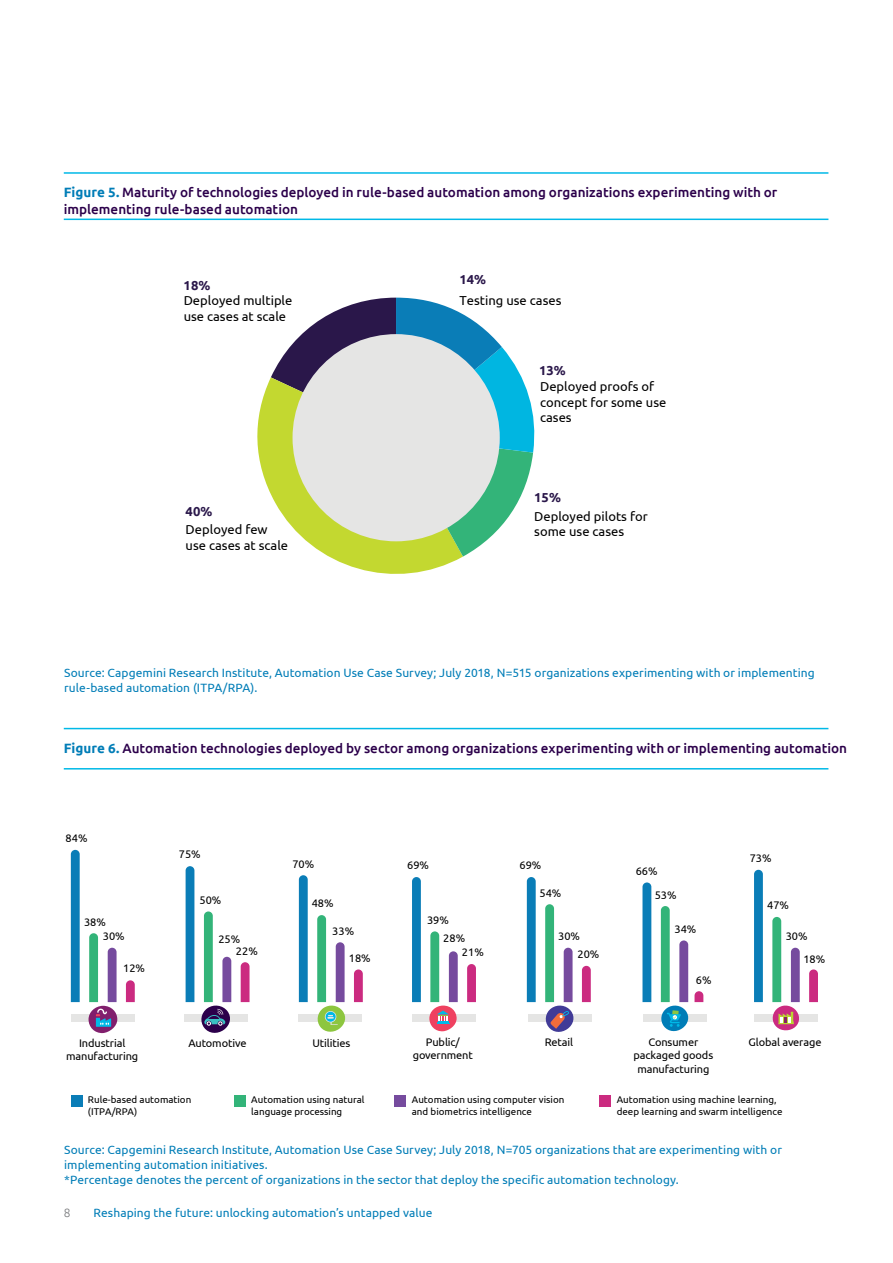
<style>
.page{position:relative;width:893px;height:1263px;background:#fff}
.page>*{position:absolute;margin:0;border:0;box-sizing:border-box;transform-origin:0 0}
.t1{font:500 13.5px/16.5px "Ubuntu";color:#2c004b}
.t2{font:12.9px/15.6px "Ubuntu";color:#000}
.t3{font:700 12.9px "Ubuntu";color:#2a174a}
.t4{font:12px/15px "Ubuntu";letter-spacing:.005em;color:#007db7}
.t5{font:300 12px "Ubuntu";color:#77787b}
.t6{font:10.95px/13.2px "Ubuntu";letter-spacing:-.01em;color:#000}
.t7{font:9.75px/11.7px "Ubuntu";color:#000}
.s1{font-weight:700;color:#007db7}
</style>
<div class="page">
<div style="left:71px;top:1014px;width:64px;height:8px;background:#e5e5e4"></div>
<div style="left:89px;top:1006px;width:28px;height:27px;background:#811f6d;border-radius:50%"></div>
<svg style="left:96px;top:1009px;width:15px;height:18px"></svg>
<svg style="left:71px;top:850px;width:9px;height:152px"></svg>
<svg style="left:89px;top:933px;width:9px;height:69px"></svg>
<svg style="left:108px;top:948px;width:9px;height:54px"></svg>
<svg style="left:126px;top:980px;width:9px;height:22px"></svg>
<div style="left:184px;top:1014px;width:64px;height:8px;background:#e5e5e4"></div>
<svg style="left:186px;top:866px;width:46px;height:167px"></svg>
<svg style="left:241px;top:962px;width:9px;height:40px"></svg>
<div style="left:298px;top:1014px;width:64px;height:8px;background:#e5e5e4"></div>
<svg style="left:299px;top:875px;width:9px;height:127px"></svg>
<svg style="left:317px;top:915px;width:29px;height:117px"></svg>
<svg style="left:354px;top:969px;width:9px;height:33px"></svg>
<div style="left:412px;top:1014px;width:64px;height:8px;background:#e5e5e4"></div>
<div style="left:429px;top:1005px;width:28px;height:27px;background:#ef4160;border-radius:50%"></div>
<svg style="left:437px;top:1010px;width:12px;height:14px"></svg>
<svg style="left:412px;top:877px;width:9px;height:125px"></svg>
<svg style="left:430px;top:931px;width:9px;height:71px"></svg>
<svg style="left:449px;top:951px;width:9px;height:51px"></svg>
<svg style="left:467px;top:964px;width:9px;height:38px"></svg>
<div style="left:528px;top:1014px;width:64px;height:8px;background:#e5e5e4"></div>
<svg style="left:527px;top:877px;width:9px;height:125px"></svg>
<svg style="left:545px;top:904px;width:29px;height:128px"></svg>
<svg style="left:582px;top:966px;width:9px;height:36px"></svg>
<svg style="left:754px;top:870px;width:9px;height:132px"></svg>
<svg style="left:809px;top:969px;width:9px;height:33px"></svg>
<div style="left:754px;top:1014px;width:64px;height:8px;background:#e5e5e4"></div>
<svg style="left:772px;top:917px;width:28px;height:114px"></svg>
<div style="left:643px;top:1014px;width:64px;height:8px;background:#e5e5e4"></div>
<svg style="left:642px;top:882px;width:9px;height:120px"></svg>
<svg style="left:660px;top:906px;width:43px;height:126px"></svg>
<div style="left:71px;top:1095px;width:11px;height:11px;background:#0a7db7"></div>
<div style="left:234px;top:1095px;width:12px;height:11px;background:#33b479"></div>
<div style="left:395px;top:1095px;width:11px;height:11px;background:#764b9e"></div>
<div style="left:600px;top:1095px;width:11px;height:11px;background:#cb2b80"></div>
<svg style="left:257px;top:377px;width:206px;height:197px"></svg>
<svg style="left:271px;top:298px;width:264px;height:258px"></svg>
<div style="left:293px;top:334px;width:207px;height:207px;background:#e5e5e4;border-radius:50%"></div>
<hr style="left:64px;top:172px;width:764px;height:2px;background:#00b9e7">
<hr style="left:64px;top:219px;width:764px;height:1px;background:#00b9e7">
<hr style="left:64px;top:728px;width:764px;height:1px;background:#00b9e7">
<hr style="left:64px;top:768px;width:764px;height:1px;background:#00b9e7">
<p class="t1" style="left:64px;top:184px;width:715px"><span class="s1">Figure 5.</span> Maturity of technologies deployed in rule-based automation among organizations experimenting with or implementing rule-based automation</p>
<p class="t3" style="left:184px;top:277px;width:28px">18%</p>
<p class="t2" style="left:184px;top:292px;width:110px">Deployed multiple use cases at scale</p>
<p class="t3" style="left:460px;top:272px;width:28px">14%</p>
<p class="t2" style="left:460px;top:292px;width:103px">Testing use cases</p>
<p class="t3" style="left:539px;top:362px;width:28px">13%</p>
<p class="t2" style="left:540px;top:378px;width:128px">Deployed proofs of concept for some use cases</p>
<p class="t3" style="left:534px;top:489px;width:28px">15%</p>
<p class="t3" style="left:186px;top:504px;width:28px">40%</p>
<p class="t2" style="left:534px;top:508px;width:115px">Deployed pilots for</p>
<p class="t2" style="left:186px;top:521px;width:84px">Deployed few</p>
<p class="t2" style="left:534px;top:523px;width:91px">some use cases</p>
<p class="t2" style="left:186px;top:537px;width:104px">use cases at scale</p>
<p class="t4" style="left:64px;top:665px;width:752px">Source: Capgemini Research Institute, Automation Use Case Survey; July 2018, N=515 organizations experimenting with or implementing rule-based automation (ITPA/RPA).</p>
<p class="t1" style="left:64px;top:739px;width:785px"><span class="s1">Figure 6.</span> Automation technologies deployed by sector among organizations experimenting with or implementing automation</p>
<p class="t6" style="left:66px;top:831px;width:23px">84%</p>
<p class="t6" style="left:103px;top:914px;width:23px;line-height:14.5px;text-indent:-19px">38%<br>30%</p>
<p class="t6" style="left:123px;top:961px;width:23px">12%</p>
<p class="t6" style="left:66px;top:1036px;width:74px;text-align:center">Industrial manufacturing</p>
<p class="t6" style="left:179px;top:847px;width:23px">75%</p>
<p class="t6" style="left:200px;top:893px;width:23px">50%</p>
<p class="t6" style="left:236px;top:932px;width:23px;line-height:11.9px;text-indent:-18px">25%<br>22%</p>
<p class="t6" style="left:189px;top:1036px;width:59px">Automotive</p>
<p class="t6" style="left:292px;top:857px;width:23px">70%</p>
<p class="t6" style="left:312px;top:897px;width:23px">48%</p>
<p class="t6" style="left:332px;top:924px;width:23px">33%</p>
<p class="t6" style="left:349px;top:951px;width:23px">18%</p>
<p class="t6" style="left:312px;top:1036px;width:39px">Utilities</p>
<p class="t6" style="left:407px;top:858px;width:23px">69%</p>
<p class="t6" style="left:443px;top:910px;width:23px;line-height:18.1px;text-indent:-16px">39%<br>28%</p>
<p class="t6" style="left:462px;top:945px;width:23px">21%</p>
<p class="t6" style="left:413px;top:1035px;width:62px;text-align:center">Public/ government</p>
<p class="t6" style="left:519px;top:858px;width:23px">69%</p>
<p class="t6" style="left:539px;top:886px;width:23px">54%</p>
<p class="t6" style="left:578px;top:927px;width:23px;line-height:17.9px;text-indent:-19px">30%<br>20%</p>
<p class="t6" style="left:545px;top:1035px;width:30px">Retail</p>
<p class="t6" style="left:636px;top:864px;width:23px">66%</p>
<p class="t6" style="left:655px;top:888px;width:23px">53%</p>
<p class="t6" style="left:674px;top:922px;width:23px">34%</p>
<p class="t6" style="left:696px;top:973px;width:17px">6%</p>
<p class="t6" style="left:633px;top:1035px;width:81px;text-align:center">Consumer packaged goods manufacturing</p>
<p class="t6" style="left:750px;top:851px;width:23px">73%</p>
<p class="t6" style="left:767px;top:898px;width:23px">47%</p>
<p class="t6" style="left:803px;top:924px;width:23px;line-height:23px;text-indent:-18px">30%<br>18%</p>
<p class="t6" style="left:749px;top:1035px;width:74px">Global average</p>
<p class="t7" style="left:88px;top:1093px;width:105px">Rule-based automation (ITPA/RPA)</p>
<p class="t7" style="left:251px;top:1093px;width:115px">Automation using natural language processing</p>
<p class="t7" style="left:412px;top:1093px;width:154px">Automation using computer vision and biometrics intelligence</p>
<p class="t7" style="left:617px;top:1093px;width:167px">Automation using machine learning, deep learning and swarm intelligence</p>
<p class="t4" style="left:64px;top:1142px;width:719px">Source: Capgemini Research Institute, Automation Use Case Survey; July 2018, N=705 organizations that are experimenting with or implementing automation initiatives.<br>*Percentage denotes the percent of organizations in the sector that deploy the specific automation technology.</p>
<p class="t5" style="left:64px;top:1205px;width:8px">8</p>
<p class="t4" style="left:94px;top:1204px;width:340px">Reshaping the future: unlocking automation’s untapped value</p>
</div>
